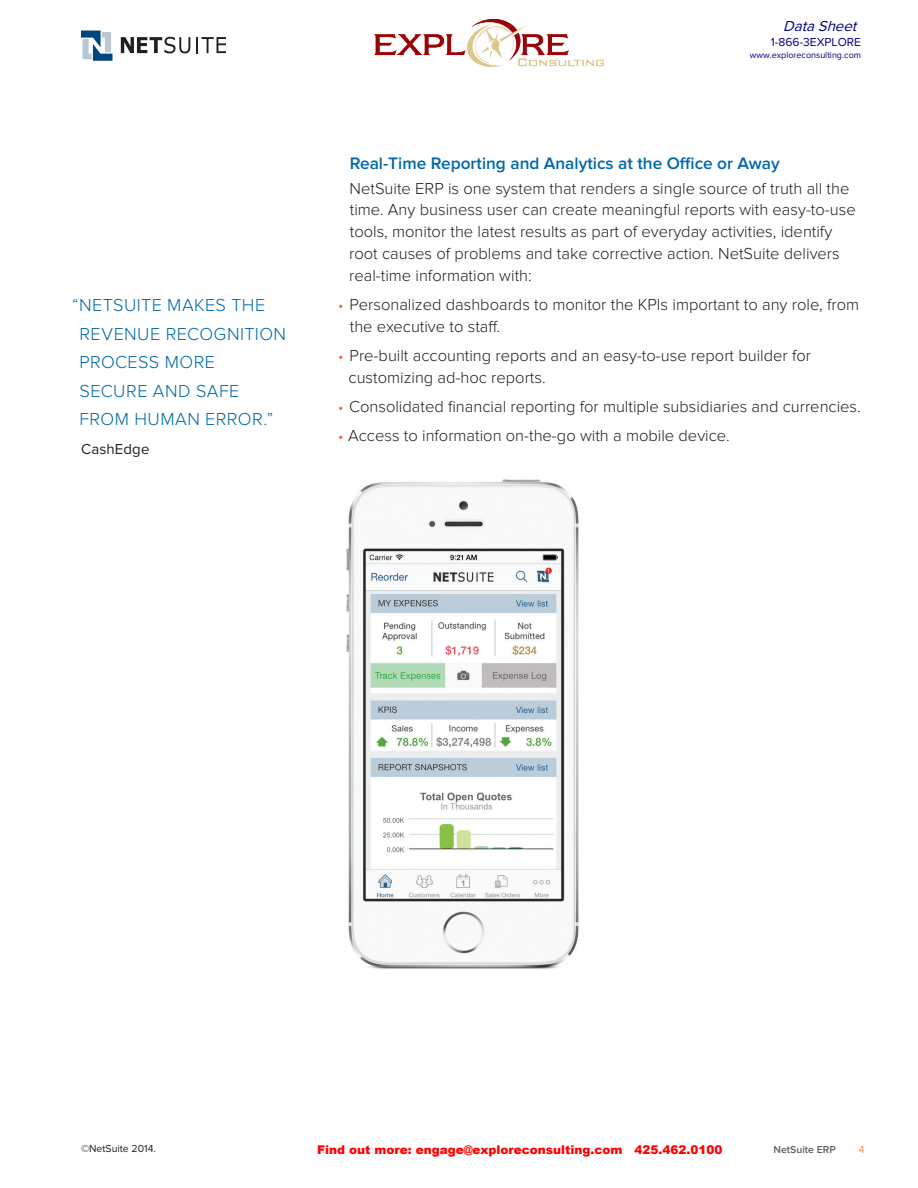
<style>
.page{position:relative;width:918px;height:1188px;background:#fff}
.page>*{position:absolute;margin:0;border:0;box-sizing:border-box;transform-origin:0 0}
.t1{font:300 18px/28.5px "Proxima Nova";letter-spacing:.025em;color:#0068a9}
.t2{font:600 17.25px "Proxima Nova";color:#0068a9}
.t3{font:300 16.5px/21.8px "Proxima Nova";color:#231f20}
.t4{font:italic 15px "Proxima Nova";color:#000080}
.t5{font:15px "Proxima Nova";letter-spacing:.01em;color:#231f20}
.t6{font:900 12px "Arial";color:#f00}
.t7{font:12px "Proxima Nova";color:#000080}
.t8{font:10.5px "Proxima Nova";color:#231f20}
.t9{font:600 10.5px "Proxima Nova";color:#5f5f62}
.t10{font:300 10.5px "Proxima Nova";color:#f25b21}
.t11{font:9px "Proxima Nova";color:#000080}
.s1{font-size:15px;color:#f25b21}
</style>
<div class="page">
<svg style="left:81px;top:31px;width:31px;height:30px"></svg>
<svg style="left:121px;top:37px;width:69px;height:16px"></svg>
<svg style="left:196px;top:37px;width:30px;height:16px"></svg>
<img style="left:346px;top:479px;width:233px;height:490px">
<img style="left:375px;top:19px;width:228px;height:47px">
<p class="t1" style="left:80px;top:291px;width:208px;text-indent:-8px">“NETSUITE MAKES THE<br>REVENUE RECOGNITION<br>PROCESS MORE<br>SECURE AND SAFE<br>FROM HUMAN ERROR.”</p>
<p class="t5" style="left:81px;top:440px;width:70px">CashEdge</p>
<p class="t4" style="left:783px;top:17px;width:79px">DataSheet</p>
<p class="t7" style="left:771px;top:35px;width:92px">1-866-3EXPLORE</p>
<p class="t11" style="left:750px;top:50px;width:113px">www.exploreconsulting.com</p>
<p class="t2" style="left:350px;top:153px;width:432px">Real-Time Reporting and Analytics at the Office or Away</p>
<p class="t3" style="left:349px;top:177px;width:508px">NetSuite ERP is one system that renders a single source of truth all the time. Any business user can create meaningful reports with easy-to-use tools, monitor the latest results as part of everyday activities, identify root causes of problems and take corrective action. NetSuite delivers real-time information with:</p>
<p class="t3" style="left:350px;top:294px;width:511px;text-indent:-12px"><span class="s1">•</span> Personalized dashboards to monitor the KPIs important to any role, from the executive to staff.</p>
<p class="t3" style="left:349px;top:345px;width:464px;text-indent:-10px"><span class="s1">•</span> Pre-built accounting reports and an easy-to-use report builder for customizing ad-hoc reports.</p>
<p class="t3" style="left:338px;top:396px;width:524px"><span class="s1">•</span> Consolidated financial reporting for multiple subsidiaries and currencies.</p>
<p class="t3" style="left:338px;top:425px;width:393px"><span class="s1">•</span> Access to information on-the-go with a mobile device.</p>
<p class="t6" style="left:317px;top:1141px;width:407px">Find out more: engage@exploreconsulting.com 425.462.0100</p>
<p class="t8" style="left:81px;top:1143px;width:77px">©NetSuite 2014.</p>
<p class="t9" style="left:773px;top:1143px;width:64px">NetSuite ERP</p>
<p class="t10" style="left:859px;top:1143px;width:7px">4</p>
</div>
